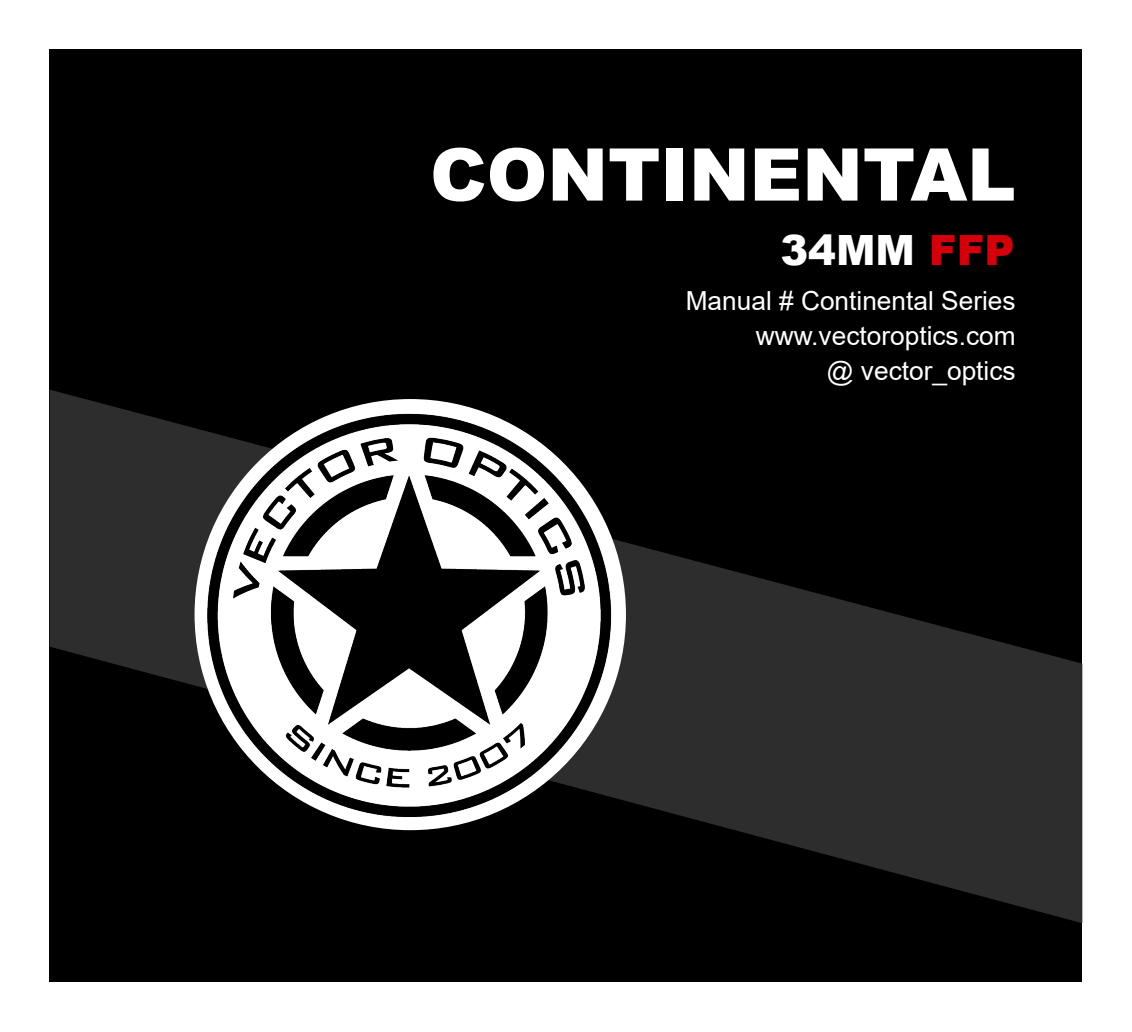
<style>
.page{position:relative;width:1132px;height:1032px;background:#fff}
.page>*{position:absolute;margin:0;border:0;box-sizing:border-box;transform-origin:0 0}
.t1{font:900 72.8px "Arial";color:#fff}
.t2{font:900 41.65px "Arial";color:#fff}
.t3{font:26.25px/35px "Arial";color:#fff;text-align:right}
.s1{color:#d3000b}
</style>
<div class="page">
<div style="left:50px;top:50px;width:1031px;height:932px;background:#000"></div>
<svg style="left:50px;top:390px;width:1031px;height:533px"></svg>
<img style="left:164px;top:390px;width:492px;height:474px">
<h1 class="t1" style="left:430px;top:122px;width:587px">CONTINENTAL</h1>
<h2 class="t2" style="left:780px;top:220px;width:236px">34MM <span class="s1">FFP</span></h2>
<p class="t3" style="left:685px;top:284px;width:331px">Manual # Continental Series www.vectoroptics.com<br>@ vector_optics</p>
</div>
